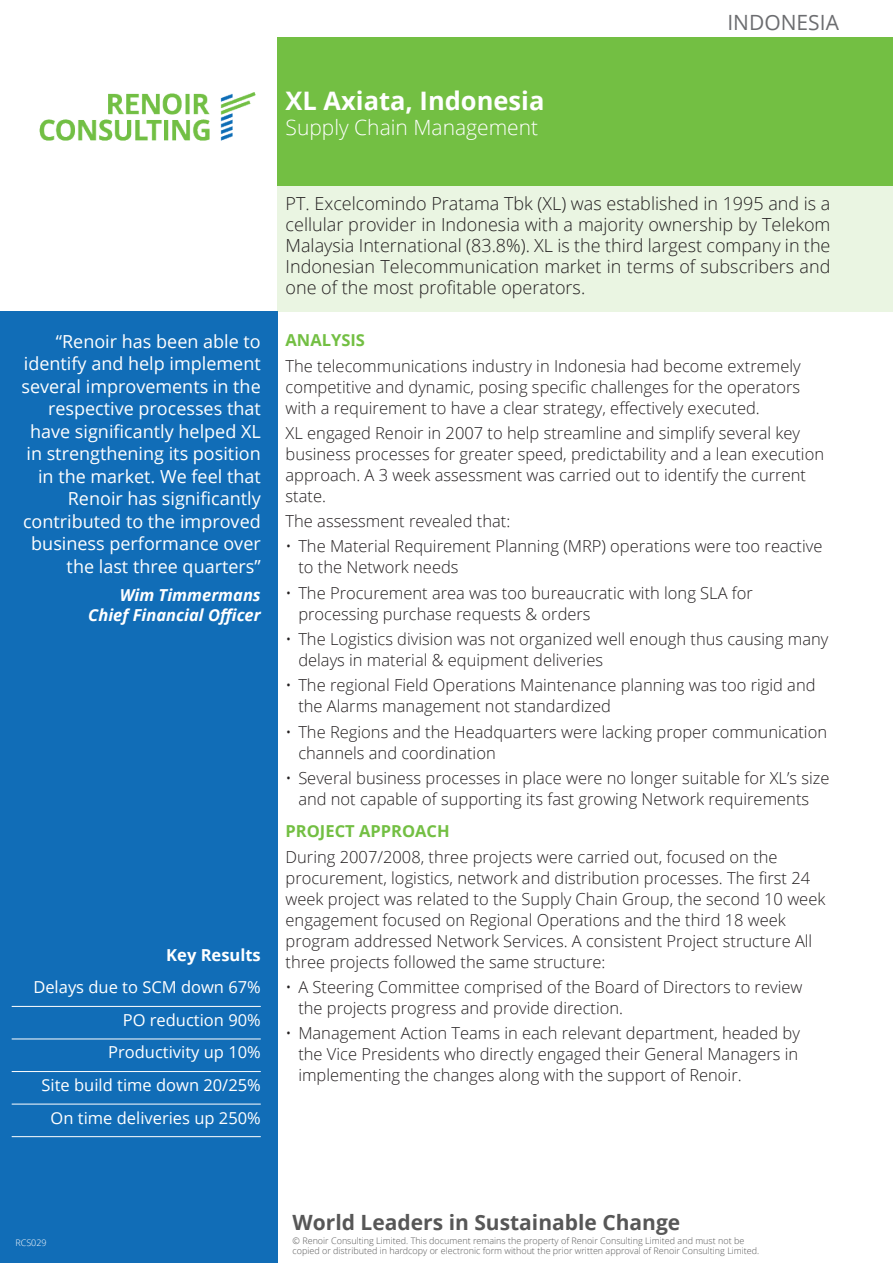
<style>
.page{position:relative;width:893px;height:1263px;background:#fff}
.page>*{position:absolute;margin:0;border:0;box-sizing:border-box;transform-origin:0 0}
.t1{font:700 25.5px "Open Sans";color:#fff}
.t2{font:700 21px "Open Sans";color:#575757}
.t3{font:300 21px "Open Sans";color:#fff}
.t4{font:21px "Open Sans";color:#6c6d70}
.Main_Para{font:300 18px/21px "Open Sans";color:#231f20;text-align:justify}
.Testimonial{font:18px/22.5px "Open Sans";color:#fff;text-align:right}
.General_Para{font:300 16.5px/21px "Open Sans";color:#231f20}
.Key_Results_underlin{font:16.5px "Open Sans";color:#fff}
.Testimonial_name_des{font:italic 700 16.5px/19.8px "Open Sans";color:#fff;text-align:right}
.Section_Titles{font:700 16.5px "Open Sans";color:#73bf43}
.Key_Results{font:700 16.5px "Open Sans";color:#fff}
.t5{font:300 9px/10.5px "Open Sans";color:#575757}
.t6{font:300 9px "Open Sans";color:#fff}
</style>
<div class="page">
<div style="left:0;top:311px;width:277px;height:952px;background:#116db7"></div>
<div style="left:277px;top:37px;width:615px;height:149px;background:#73bf43"></div>
<img style="left:39px;top:93px;width:216px;height:47px">
<div style="left:277px;top:186px;width:615px;height:125px;background:#eaf5e2"></div>
<hr style="left:12px;top:1006px;width:249px;height:1px;background:#fff">
<hr style="left:12px;top:1038px;width:249px;height:1px;background:#fff">
<hr style="left:12px;top:1071px;width:249px;height:1px;background:#fff">
<hr style="left:12px;top:1104px;width:249px;height:1px;background:#fff">
<hr style="left:12px;top:1136px;width:249px;height:1px;background:#fff">
<p class="t4" style="left:727px;top:8px;width:113px">INDONESIA</p>
<p class="Testimonial" style="left:21px;top:330px;width:241px">“Renoir has been able to identify and help implement several improvements in the respective processes that have significantly helped XL in strengthening its position in the market. We feel that<br>Renoir has significantly contributed to the improved business performance over the last three quarters”</p>
<p class="Testimonial_name_des" style="left:88px;top:585px;width:174px">Wim Timmermans<br>Chief Financial Officer</p>
<p class="Key_Results" style="left:166px;top:943px;width:96px">Key Results</p>
<p class="Key_Results_underlin" style="left:33px;top:976px;width:229px">Delays due to SCM down 67%</p>
<p class="Key_Results_underlin" style="left:123px;top:1008px;width:140px">PO reduction 90%</p>
<p class="Key_Results_underlin" style="left:108px;top:1041px;width:154px">Productivity up 10%</p>
<p class="Key_Results_underlin" style="left:42px;top:1074px;width:221px">Site build time down 20/25%</p>
<p class="Key_Results_underlin" style="left:51px;top:1106px;width:212px">On time deliveries up 250%</p>
<p class="t1" style="left:286px;top:83px;width:260px">XL Axiata, Indonesia</p>
<p class="t3" style="left:286px;top:113px;width:254px">Supply Chain Management</p>
<p class="Main_Para" style="left:286px;top:193px;width:546px">PT. Excelcomindo Pratama Tbk (XL) was established in 1995 and is a cellular provider in Indonesia with a majority ownership by Telekom Malaysia International (83.8%). XL is the third largest company in the Indonesian Telecommunication market in terms of subscribers and one of the most profitable operators.</p>
<p class="Section_Titles" style="left:286px;top:329px;width:81px">ANALYSIS</p>
<p class="General_Para" style="left:286px;top:355px;width:517px;text-align:justify">The telecommunications industry in Indonesia had become extremely competitive and dynamic, posing specific challenges for the operators with a requirement to have a clear strategy, effectively executed.</p>
<p class="General_Para" style="left:286px;top:422px;width:540px">XL engaged Renoir in 2007 to help streamline and simplify several key business processes for greater speed, predictability and a lean execution approach. A 3 week assessment was carried out to identify the current state.</p>
<p class="General_Para" style="left:286px;top:510px;width:226px">The assessment revealed that:</p>
<p class="General_Para" style="left:298px;top:535px;width:526px;text-indent:-13px">• The Material Requirement Planning (MRP) operations were too reactive to the Network needs</p>
<p class="General_Para" style="left:298px;top:582px;width:456px;text-indent:-13px">• The Procurement area was too bureaucratic with long SLA for processing purchase requests &amp; orders</p>
<p class="General_Para" style="left:298px;top:628px;width:532px;text-indent:-13px">• The Logistics division was not organized well enough thus causing many delays in material &amp; equipment deliveries</p>
<p class="General_Para" style="left:298px;top:674px;width:519px;text-indent:-13px">• The regional Field Operations Maintenance planning was too rigid and the Alarms management not standardized</p>
<p class="General_Para" style="left:298px;top:720px;width:530px;text-indent:-13px">• The Regions and the Headquarters were lacking proper communication channels and coordination</p>
<p class="General_Para" style="left:286px;top:767px;width:545px;text-align:center">• Several business processes in place were no longer suitable for XL’s size and not capable of supporting its fast growing Network requirements</p>
<p class="Section_Titles" style="left:286px;top:820px;width:166px">PROJECT APPROACH</p>
<p class="General_Para" style="left:286px;top:846px;width:541px">During 2007/2008, three projects were carried out, focused on the procurement, logistics, network and distribution processes. The first 24 week project was related to the Supply Chain Group, the second 10 week engagement focused on Regional Operations and the third 18 week program addressed Network Services. A consistent Project structure All three projects followed the same structure:</p>
<p class="General_Para" style="left:298px;top:976px;width:506px;text-indent:-13px">• A Steering Committee comprised of the Board of Directors to review the projects progress and provide direction.</p>
<p class="General_Para" style="left:298px;top:1022px;width:503px;text-align:justify;text-indent:-13px">• Management Action Teams in each relevant department, headed by the Vice Presidents who directly engaged their General Managers in implementing the changes along with the support of Renoir.</p>
<p class="t6" style="left:15px;top:1237px;width:33px">RCS029</p>
<p class="t2" style="left:293px;top:1208px;width:389px">World Leaders in Sustainable Change</p>
<p class="t5" style="left:293px;top:1235px;width:468px">© Renoir Consulting Limited. This document remains the property of Renoir Consulting Limited and must not be copied or distributed in hardcopy or electronic form without the prior written approval of Renoir Consulting Limited.</p>
</div>
